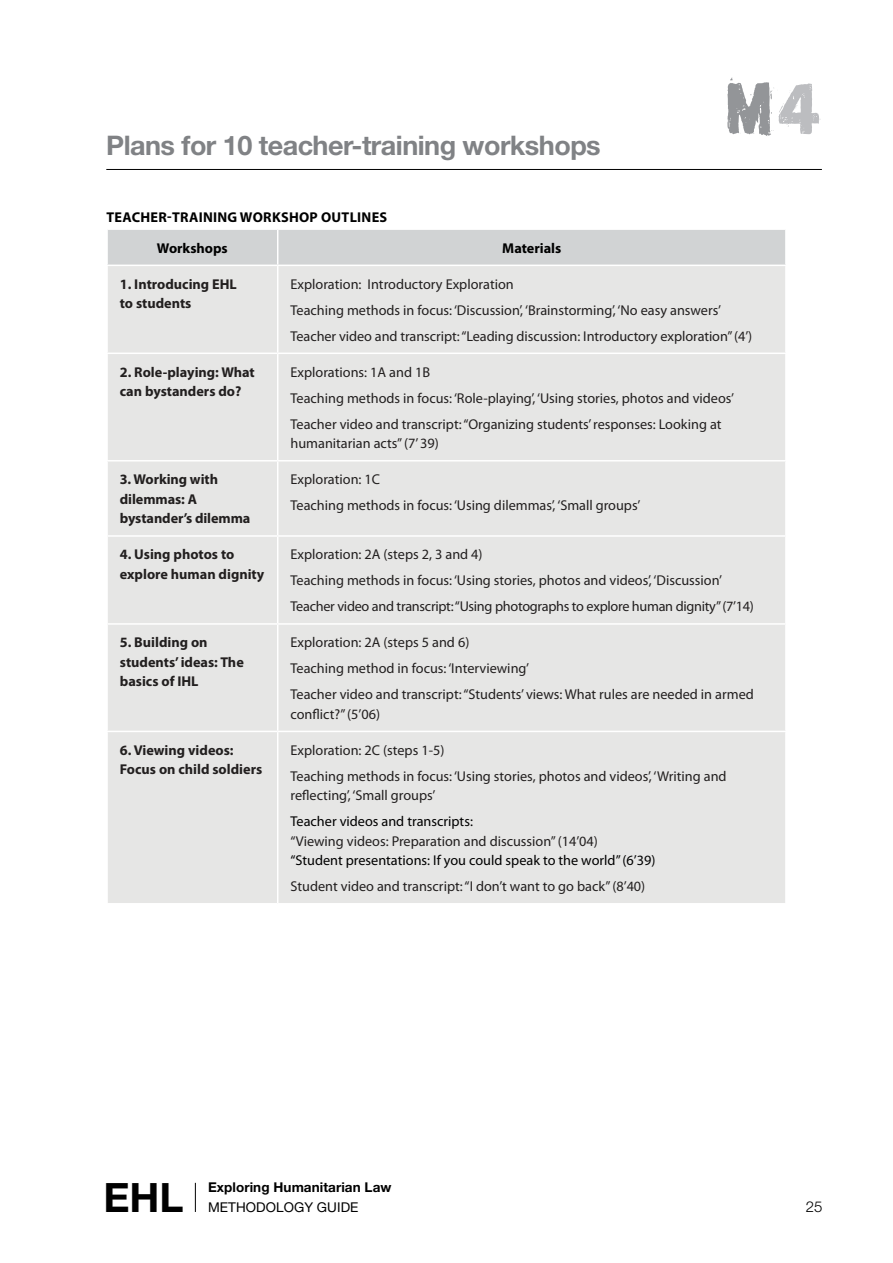
<style>
.page{position:relative;width:893px;height:1263px;background:#fff}
.page>*{position:absolute;margin:0;border:0;box-sizing:border-box;transform-origin:0 0}
.t1{font:79.65px "Mulgrave";color:#939598}
.t2{font:700 40.5px "Helvetica Neue";color:#000}
.t3{font:700 27px "Helvetica Neue";letter-spacing:-.02em;color:#808285}
.t4{font:300 15px "Helvetica Neue";color:#000}
.t5{font:14.25px/26px "Myriad Pro";color:#221f1f}
.t6{font:700 14.25px/19.5px "Myriad Pro";color:#221f1f}
.t7{font:14.25px "Myriad Pro";color:#000}
.t8{font:700 14.25px "Myriad Pro";letter-spacing:.02em;color:#000}
.t9{font:700 13.5px "Helvetica Neue";letter-spacing:.005em;color:#000}
.t10{font:13.5px "Helvetica Neue";color:#000}
.s1{color:#bcbdc0}
</style>
<div class="page">
<svg style="left:195px;top:1183px;width:1px;height:29px"></svg>
<hr style="left:106px;top:169px;width:716px;height:1px;background:#000">
<div style="left:108px;top:230px;width:677px;height:35px;background:#d1d3d4"></div>
<div style="left:108px;top:266px;width:677px;height:637px;background:#e6e6e5"></div>
<hr style="left:277px;top:230px;width:1px;height:35px;background:#fff">
<hr style="left:277px;top:266px;width:1px;height:87px;background:#fff">
<hr style="left:106px;top:353px;width:172px;height:1px;background:#fff">
<hr style="left:278px;top:353px;width:509px;height:1px;background:#fff">
<hr style="left:277px;top:354px;width:1px;height:106px;background:#fff">
<hr style="left:106px;top:460px;width:172px;height:1px;background:#fff">
<hr style="left:278px;top:460px;width:509px;height:1px;background:#fff">
<hr style="left:277px;top:461px;width:1px;height:74px;background:#fff">
<hr style="left:106px;top:535px;width:172px;height:2px;background:#fff">
<hr style="left:278px;top:535px;width:509px;height:2px;background:#fff">
<hr style="left:277px;top:537px;width:1px;height:86px;background:#fff">
<hr style="left:106px;top:623px;width:172px;height:2px;background:#fff">
<hr style="left:278px;top:623px;width:509px;height:2px;background:#fff">
<hr style="left:277px;top:625px;width:1px;height:106px;background:#fff">
<hr style="left:106px;top:731px;width:172px;height:1px;background:#fff">
<hr style="left:278px;top:731px;width:509px;height:1px;background:#fff">
<hr style="left:277px;top:732px;width:1px;height:171px;background:#fff">
<h3 class="t3" style="left:106px;top:129px;width:496px">Plans for 10 teacher-training workshops</h3>
<h1 class="t1" style="left:721px;top:56px;width:102px">M<span class="s1">4</span></h1>
<p class="t8" style="left:106px;top:208px;width:175px">Teacher-training worksh</p>
<p class="t8" style="left:299px;top:208px;width:81px">op outli nes</p>
<p class="t8" style="left:157px;top:238px;width:72px">Workshops</p>
<p class="t8" style="left:502px;top:238px;width:61px">Materials</p>
<p class="t6" style="left:120px;top:274px;width:119px">1. Introducing EHL to students</p>
<p class="t5" style="left:290px;top:271px;width:463px">Exploration: Introductory Exploration<br>Teaching methods in focus: ‘Discussion’, ‘Brainstorming’, ‘No easy answers’<br>Teacher video and transcript: “Leading discussion: Introductory exploration” (4’)</p>
<p class="t6" style="left:120px;top:362px;width:137px">2. Role-playing: What can bystanders do?</p>
<p class="t5" style="left:290px;top:359px;width:445px">Explorations: 1A and 1B<br>Teaching methods in focus: ‘Role-playing’, ‘Using stories, photos and videos’<br>Teacher video and transcript: “Organizing students’ responses: Looking at</p>
<p class="t5" style="left:290px;top:430px;width:150px">humanitarian acts” (7’ 39)</p>
<p class="t6" style="left:120px;top:469px;width:132px">3. Working with dilemmas: A bystander’s dilemma</p>
<p class="t5" style="left:290px;top:466px;width:351px">Exploration: 1C<br>Teaching methods in focus: ‘Using dilemmas’, ‘Small groups’</p>
<p class="t6" style="left:120px;top:544px;width:146px">4. Using photos to explore human dignity</p>
<p class="t5" style="left:290px;top:541px;width:465px">Exploration: 2A (steps 2, 3 and 4)<br>Teaching methods in focus: ‘Using stories, photos and videos’, ‘Discussion’<br>Teacher video and transcript: “Using photographs to explore human dignity” (7’14)</p>
<p class="t6" style="left:120px;top:632px;width:126px">5. Building on students’ ideas: The basics of IHL</p>
<p class="t5" style="left:290px;top:629px;width:465px">Exploration: 2A (steps 5 and 6)<br>Teaching method in focus: ‘Interviewing’<br>Teacher video and transcript: “Students’ views: What rules are needed in armed</p>
<p class="t5" style="left:290px;top:701px;width:91px">conflict?” (5’06)</p>
<p class="t6" style="left:120px;top:740px;width:144px">6. Viewing videos:<br>Focus on child soldiers</p>
<p class="t5" style="left:290px;top:737px;width:438px">Exploration: 2C (steps 1-5)<br>Teaching methods in focus: ‘Using stories, photos and videos’, ‘Writing and</p>
<p class="t5" style="left:290px;top:782px;width:146px">reflecting’, ‘Small groups’</p>
<p class="t7" style="left:290px;top:812px;width:184px">Teacher videos and transcripts:</p>
<p class="t5" style="left:290px;top:827px;width:309px">“Viewing videos: Preparation and discussion” (14’04)</p>
<p class="t7" style="left:290px;top:851px;width:366px">“Student presentations: If you could speak to the world” (6’39)</p>
<p class="t5" style="left:290px;top:873px;width:356px">Student video and transcript: “I don’t want to go back” (8’40)</p>
<h2 class="t2" style="left:104px;top:1172px;width:81px">EHL</h2>
<p class="t9" style="left:208px;top:1179px;width:185px">Exploring Humanitarian Law</p>
<p class="t10" style="left:208px;top:1199px;width:49px">METHODOLOGY</p>
<p class="t10" style="left:317px;top:1199px;width:19px">GUIDE</p>
<p class="t4" style="left:806px;top:1197px;width:18px">25</p>
</div>
